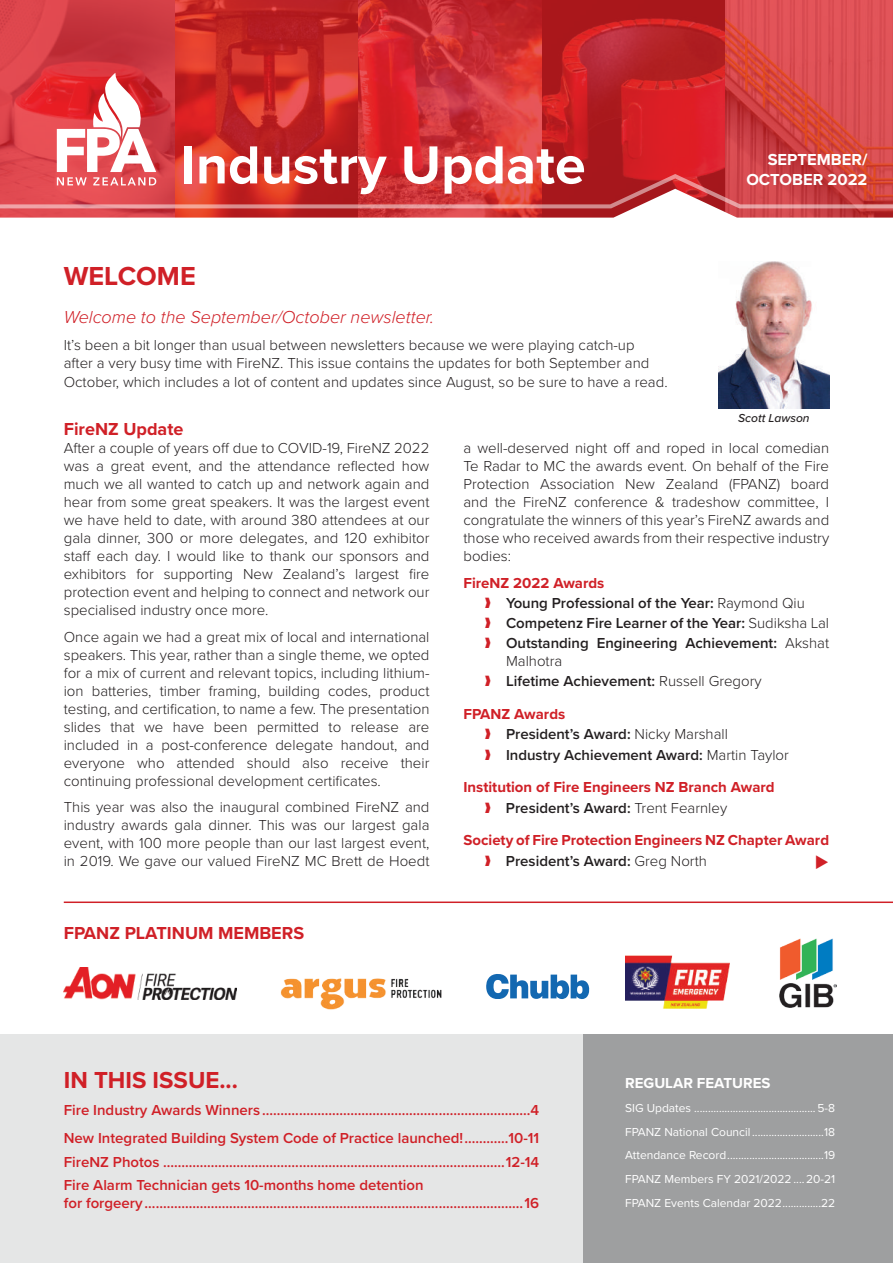
<style>
.page{position:relative;width:893px;height:1263px;background:#fff}
.page>*{position:absolute;margin:0;border:0;box-sizing:border-box;transform-origin:0 0}
.t1{font:700 55.5px "Proxima Nova";color:#fff}
.t2{font:700 27px "Proxima Nova";color:#d02027}
.t3{font:700 24px "Proxima Nova";color:#d02027}
.t4{font:italic 300 18px "Proxima Nova";color:#d02027}
.t5{font:700 18px "Proxima Nova";color:#d02027}
.t6{font:700 16.5px/19.8px "Proxima Nova";color:#fff;text-align:right}
.t7{font:300 15px/18px "Proxima Nova";color:#231f20;text-align:justify}
.t8{font:600 15px/27.8px "Proxima Nova";color:#d02027}
.t9{font:600 15px/20.1px "Proxima Nova";color:#231f20}
.t10{font:700 15px/20.1px "Proxima Nova";color:#d02027}
.t11{font:700 15px "Proxima Nova";color:#fff}
.t12{font:12px/23.7px "Proxima Nova";color:#fff;text-align:justify}
.t13{font:italic 500 12px "Proxima Nova";color:#231f20}
.s1{font-weight:700;color:#d02027}
.s2{color:#d02027}
.s3{font-weight:300}
.s4{font-weight:600}
.s5{font-weight:600;color:#231f20}
.s6{font-weight:300;color:#231f20}
</style>
<div class="page">
<svg style="left:0;top:0;width:893px;height:73px;background:#ca3235"></svg>
<img style="left:64px;top:967px;width:172px;height:32px">
<img style="left:280px;top:978px;width:162px;height:32px">
<img style="left:625px;top:955px;width:104px;height:54px">
<img style="left:780px;top:939px;width:56px;height:68px">
<svg style="left:486px;top:974px;width:103px;height:25px"></svg>
<svg style="left:0;top:73px;width:893px;height:116px;background:#d23b3d"></svg>
<svg style="left:0;top:189px;width:893px;height:29px;background:#d15253"></svg>
<img style="left:719px;top:261px;width:110px;height:148px">
<hr style="left:64px;top:901px;width:829px;height:2px;background:#d02027">
<div style="left:0;top:1034px;width:893px;height:229px;background:#e5e6e6"></div>
<div style="left:583px;top:1034px;width:310px;height:229px;background:#9e9fa0"></div>
<h1 class="t1" style="left:181px;top:124px;width:406px">Industry Update</h1>
<p class="t6" style="left:746px;top:149px;width:123px">SEPTEMBER/<br>OCTOBER 2022</p>
<h2 class="t2" style="left:64px;top:256px;width:133px">WELCOME</h2>
<p class="t4" style="left:64px;top:304px;width:372px">Welcome to the September/October newsletter.</p>
<p class="t7" style="left:64px;top:335px;width:605px;text-align:left">It’s been a bit longer than usual between newsletters because we were playing catch-up<br>after a very busy time with FireNZ. This issue contains the updates for both September and<br>October, which includes a lot of content and updates since August, so be sure to have a read.</p>
<p class="t5" style="left:64px;top:416px;width:121px">FireNZ Update</p>
<p class="t7" style="left:64px;top:438px;width:367px">After a couple of years off due to COVID-19, FireNZ 2022 was a great event, and the attendance reflected how much we all wanted to catch up and network again and hear from some great speakers. It was the largest event we have held to date, with around 380 attendees at our gala dinner, 300 or more delegates, and 120 exhibitor staff each day. I would like to thank our sponsors and exhibitors for supporting New Zealand’s largest fire protection event and helping to connect and network our specialised industry once more.</p>
<p class="t7" style="left:64px;top:627px;width:367px">Once again we had a great mix of local and international speakers. This year, rather than a single theme, we opted for a mix of current and relevant topics, including lithium&shy;ion batteries, timber framing, building codes, product testing, and certification, to name a few. The presentation slides that we have been permitted to release are included in a post-conference delegate handout, and everyone who attended should also receive their continuing professional development certificates.</p>
<p class="t7" style="left:64px;top:797px;width:367px">This year was also the inaugural combined FireNZ and industry awards gala dinner. This was our largest gala event, with 100 more people than our last largest event, in 2019. We gave our valued FireNZ MC Brett de Hoedt</p>
<p class="t5" style="left:64px;top:920px;width:242px">FPANZ PLATINUM MEMBERS</p>
<p class="t13" style="left:738px;top:409px;width:73px">Scott Lawson</p>
<p class="t7" style="left:463px;top:438px;width:367px">a well-deserved night off and roped in local comedian Te Radar to MC the awards event. On behalf of the Fire Protection Association New Zealand (FPANZ) board and the FireNZ conference &amp; tradeshow committee, I congratulate the winners of this year’s FireNZ awards and those who received awards from their respective industry bodies:</p>
<p class="t9" style="left:485px;top:572px;width:346px;text-indent:-21px"><span class="s1">FireNZ 2022 Awards<br></span><span class="s2">❱</span> Young Professional of the Year: <span class="s3">Raymond Qiu<br></span><span class="s2">❱</span> Competenz Fire Learner of the Year: <span class="s3">Sudiksha Lal </span><span class="s2">❱</span> Outstanding Engineering Achievement: <span class="s3">Akshat</span></p>
<p class="t7" style="left:485px;top:650px;width:278px;line-height:20.1px;text-indent:21px">Malhotra<br><span class="s2">❱</span> <span class="s4">Lifetime Achievement:</span> Russell Gregory</p>
<p class="t9" style="left:485px;top:704px;width:306px;text-indent:-21px"><span class="s1">FPANZ Awards<br></span><span class="s2">❱</span> President’s Award: <span class="s3">Nicky Marshall<br></span><span class="s2">❱</span> Industry Achievement Award: <span class="s3">Martin Taylor</span></p>
<p class="t10" style="left:485px;top:777px;width:292px;text-indent:-21px">Institution of Fire Engineers NZ Branch Award ❱ <span class="s5">President’s Award:</span> <span class="s6">Trent Fearnley</span></p>
<p class="t10" style="left:485px;top:830px;width:346px;line-height:20.9px;text-indent:-21px">Society of Fire Protection Engineers NZ Chapter Award ❱ <span class="s5">President’s Award:</span> <span class="s6">Greg North</span></p>
<h3 class="t3" style="left:64px;top:1062px;width:176px">IN THIS ISSUE...</h3>
<p class="t11" style="left:625px;top:1072px;width:147px">REGULAR FEATURES</p>
<p class="t12" style="left:625px;top:1095px;width:212px">SIG Updates ............................................ 5-8<br>FPANZ National Council ..........................18<br>Attendance Record...................................19<br>FPANZ Members FY 2021/2022 ....20-21<br>FPANZ Events Calendar 2022..............22</p>
<p class="t8" style="left:64px;top:1096px;width:477px">Fire Industry Awards Winners .........................................................................4<br>New Integrated Building System Code of Practice launched!............10-11</p>
<p class="t8" style="left:64px;top:1149px;width:477px;line-height:23.5px">FireNZ Photos .............................................................................................12-14<br>Fire Alarm Technician gets 10-months home detention</p>
<p class="t8" style="left:64px;top:1189px;width:477px">for forgeery .......................................................................................................16</p>
</div>
